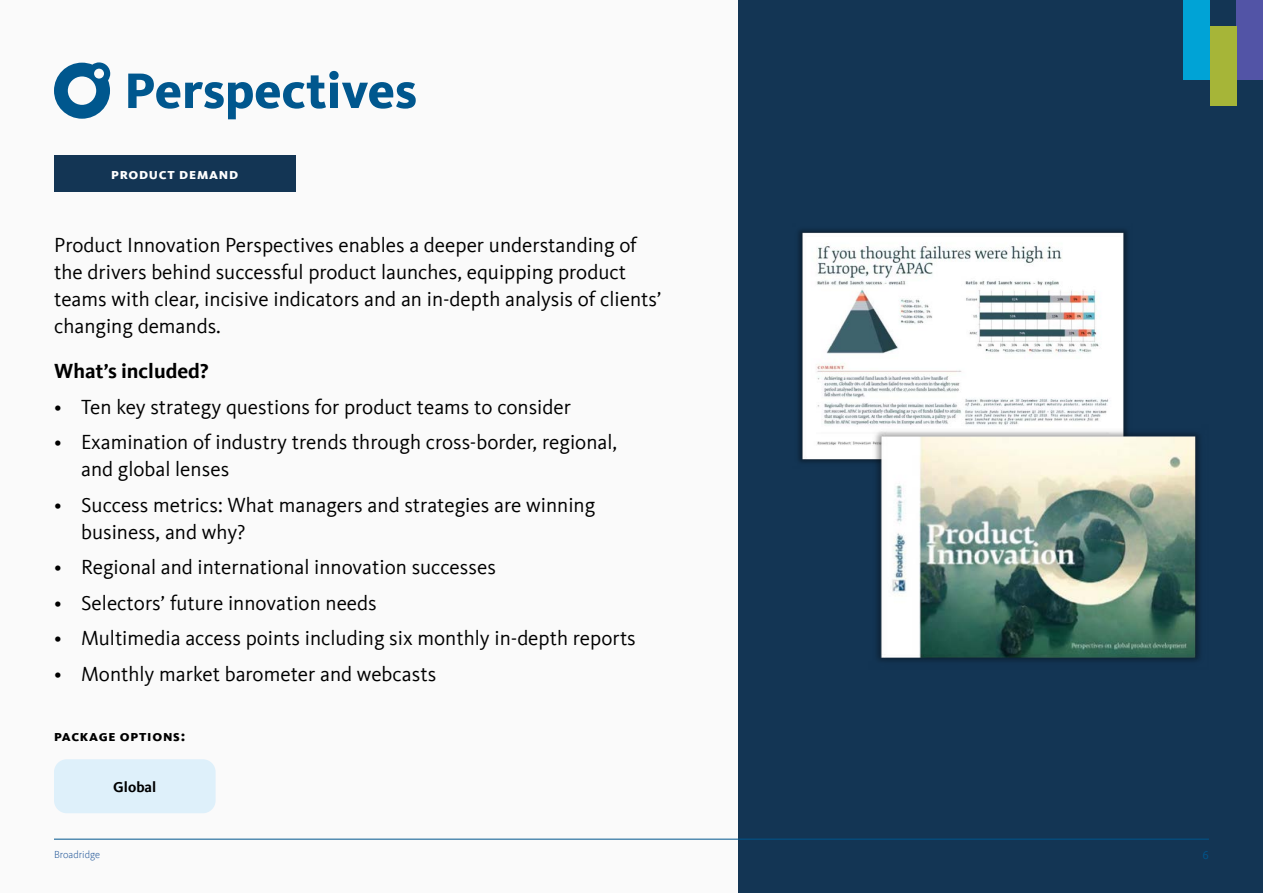
<style>
.page{position:relative;width:1263px;height:893px;background:#fafafa}
.page>*{position:absolute;margin:0;border:0;box-sizing:border-box;transform-origin:0 0}
.t1{font:21px/27px "Kievit Offc";color:#000}
.t2{font:700 21px "Kievit Offc";color:#000}
.t3{font:800 15px "Kievit Sc Offc";letter-spacing:.05em;color:#000}
.t4{font:800 15px "Kievit Sc Offc";letter-spacing:.05em;color:#fff}
.t5{font:700 15px "Kievit Offc";color:#000}
.t6{font:12px "Kievit Offc";color:#00558d}
.t7{font:300 10.5px "Kievit Offc";color:#275b9b}
</style>
<div class="page">
<div style="left:738px;top:0;width:525px;height:893px;background:#133554"></div>
<img style="left:798px;top:229px;width:330px;height:234px">
<img style="left:869px;top:424px;width:331px;height:238px">
<div style="left:54px;top:155px;width:241px;height:37px;background:#133554"></div>
<svg style="left:54px;top:62px;width:56px;height:57px"></svg>
<svg style="left:128px;top:71px;width:288px;height:48px"></svg>
<div style="left:54px;top:759px;width:162px;height:54px;background:#def0fa;border-radius:13px"></div>
<hr style="left:54px;top:839px;width:1155px;height:1px;background:#00558d">
<div style="left:1183px;top:0;width:27px;height:80px;background:#00a3d6"></div>
<div style="left:1236px;top:0;width:27px;height:80px;background:#5254a6"></div>
<div style="left:1210px;top:27px;width:26px;height:79px;background:#a6b538"></div>
<p class="t4" style="left:111px;top:165px;width:129px">product demand</p>
<p class="t1" style="left:54px;top:232px;width:609px">Product Innovation Perspectives enables a deeper understanding of the drivers behind successful product launches, equipping product teams with clear, incisive indicators and an in-depth analysis of clients’ changing demands.</p>
<p class="t2" style="left:54px;top:359px;width:156px">What’s included?</p>
<p class="t1" style="left:54px;top:393px;width:518px">• Ten key strategy questions for product teams to consider</p>
<p class="t1" style="left:81px;top:429px;width:538px;text-indent:-27px">• Examination of industry trends through cross-border, regional, and global lenses</p>
<p class="t1" style="left:81px;top:491px;width:516px;text-indent:-27px">• Success metrics: What managers and strategies are winning business, and why?</p>
<p class="t1" style="left:54px;top:554px;width:443px">• Regional and international innovation successes</p>
<p class="t1" style="left:54px;top:589px;width:324px">• Selectors’ future innovation needs</p>
<p class="t1" style="left:54px;top:625px;width:583px">• Multimedia access points including six monthly in-depth reports</p>
<p class="t1" style="left:54px;top:660px;width:384px">• Monthly market barometer and webcasts</p>
<p class="t3" style="left:54px;top:727px;width:133px">package options:</p>
<p class="t5" style="left:113px;top:778px;width:44px">Global</p>
<p class="t7" style="left:54px;top:849px;width:48px">Broadridge</p>
<p class="t6" style="left:1202px;top:848px;width:8px">6</p>
</div>
